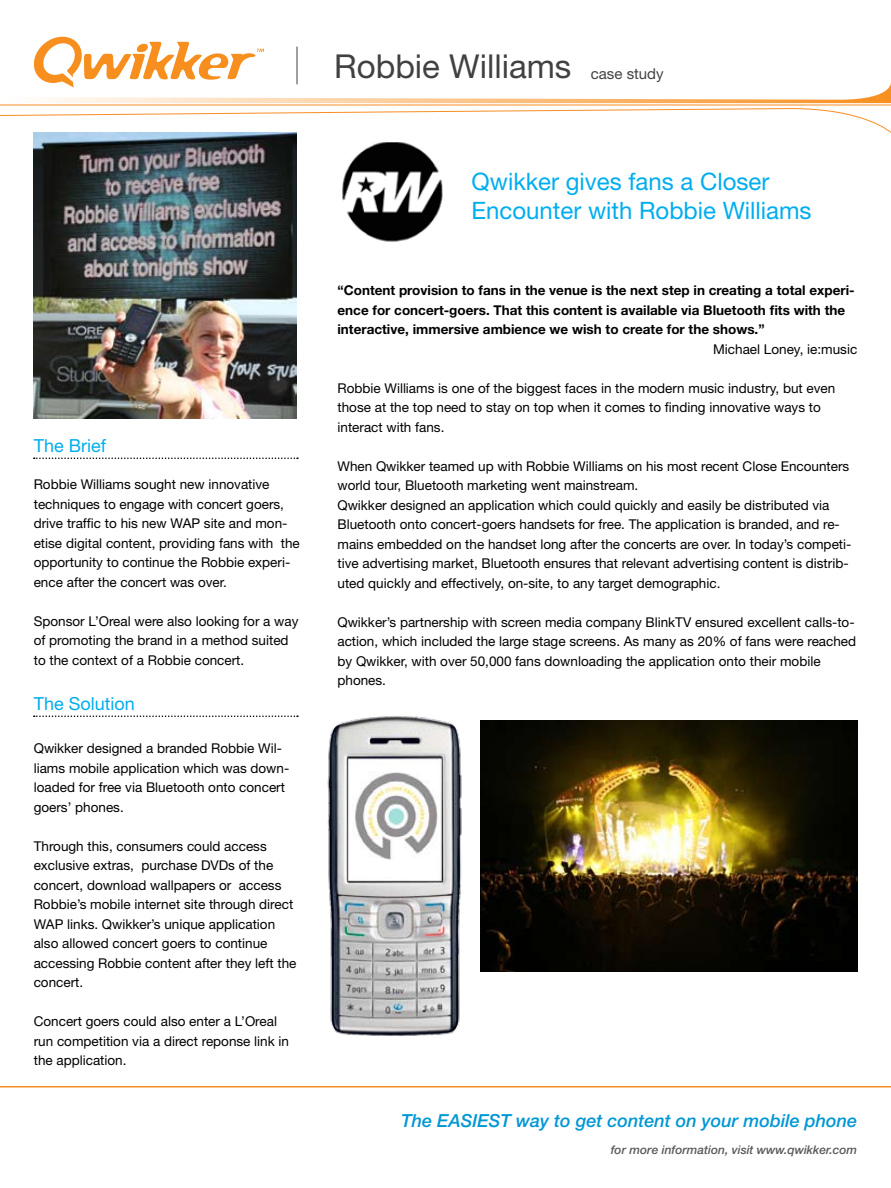
<style>
.page{position:relative;width:891px;height:1188px;background:#fff}
.page>*{position:absolute;margin:0;border:0;box-sizing:border-box;transform-origin:0 0}
.t1{font:33px "Helvetica Neue";color:#414142}
.t2{font:24px/28.8px "Helvetica Neue";color:#00adef}
.t3{font:italic 500 18px "Helvetica Neue";color:#0097d5}
.t4{font:18px "Helvetica Neue";color:#00adef}
.t5{font:13.5px/19.5px "Helvetica Neue";color:#000}
.t6{font:700 13.5px/19.5px "Helvetica Neue";color:#000}
.t7{font:italic 500 12px "Helvetica Neue";color:#59595b}
.s1{font-size:15px}
</style>
<div class="page">
<svg style="left:34px;top:458px;width:264px;height:1px"></svg>
<svg style="left:34px;top:716px;width:264px;height:1px"></svg>
<hr style="left:0;top:1086px;width:891px;height:2px;background:#f78d23">
<img style="left:327px;top:716px;width:135px;height:320px">
<img style="left:480px;top:720px;width:378px;height:252px">
<img style="left:34px;top:133px;width:263px;height:285px">
<svg style="left:0;top:37px;width:891px;height:96px"></svg>
<img style="left:353px;top:772px;width:84px;height:88px">
<img style="left:342px;top:142px;width:101px;height:100px">
<h3 class="t4" style="left:34px;top:435px;width:74px">The Brief</h3>
<p class="t5" style="left:34px;top:474px;width:268px">Robbie Williams sought new innovative techniques to engage with concert goers, drive traffic to his new WAP site and mon&shy;etise digital content, providing fans with the opportunity to continue the Robbie experi&shy;ence after the concert was over.</p>
<p class="t5" style="left:34px;top:611px;width:266px">Sponsor L’Oreal were also looking for a way of promoting the brand in a method suited to the context of a Robbie concert.</p>
<h3 class="t4" style="left:34px;top:693px;width:103px">The Solution</h3>
<p class="t5" style="left:34px;top:739px;width:257px">Qwikker designed a branded Robbie Wil&shy;liams mobile application which was down&shy;loaded for free via Bluetooth onto concert goers’ phones.</p>
<p class="t5" style="left:34px;top:836px;width:264px">Through this, consumers could access exclusive extras, purchase DVDs of the concert, download wallpapers or access Robbie’s mobile internet site through direct WAP links. Qwikker’s unique application also allowed concert goers to continue accessing Robbie content after they left the concert.</p>
<p class="t5" style="left:34px;top:1012px;width:257px">Concert goers could also enter a L’Oreal run competition via a direct reponse link in the application.</p>
<h1 class="t1" style="left:334px;top:47px;width:331px">Robbie Williams <span class="s1">case study</span></h1>
<h2 class="t2" style="left:472px;top:167px;width:342px">Qwikker gives fans a Closer<br>Encounter with Robbie Williams</h2>
<p class="t6" style="left:338px;top:280px;width:519px">“Content provision to fans in the venue is the next step in creating a total experi&shy;ence for concert-goers. That this content is available via Bluetooth fits with the interactive, immersive ambience we wish to create for the shows.”</p>
<p class="t5" style="left:713px;top:339px;width:146px">Michael Loney, ie:music</p>
<p class="t5" style="left:338px;top:378px;width:499px">Robbie Williams is one of the biggest faces in the modern music industry, but even those at the top need to stay on top when it comes to finding innovative ways to interact with fans.</p>
<p class="t5" style="left:338px;top:456px;width:515px">When Qwikker teamed up with Robbie Williams on his most recent Close Encounters world tour, Bluetooth marketing went mainstream.<br>Qwikker designed an application which could quickly and easily be distributed via Bluetooth onto concert-goers handsets for free. The application is branded, and re&shy;mains embedded on the handset long after the concerts are over. In today’s competi&shy;tive advertising market, Bluetooth ensures that relevant advertising content is distrib&shy;uted quickly and effectively, on-site, to any target demographic.</p>
<p class="t5" style="left:338px;top:612px;width:520px">Qwikker’s partnership with screen media company BlinkTV ensured excellent calls-to&shy;action, which included the large stage screens. As many as 20% of fans were reached by Qwikker, with over 50,000 fans downloading the application onto their mobile phones.</p>
<h3 class="t3" style="left:401px;top:1110px;width:458px">The EASIEST way to get content on your mobile phone</h3>
<p class="t7" style="left:611px;top:1143px;width:248px">for more information, visit www.qwikker.com</p>
</div>
